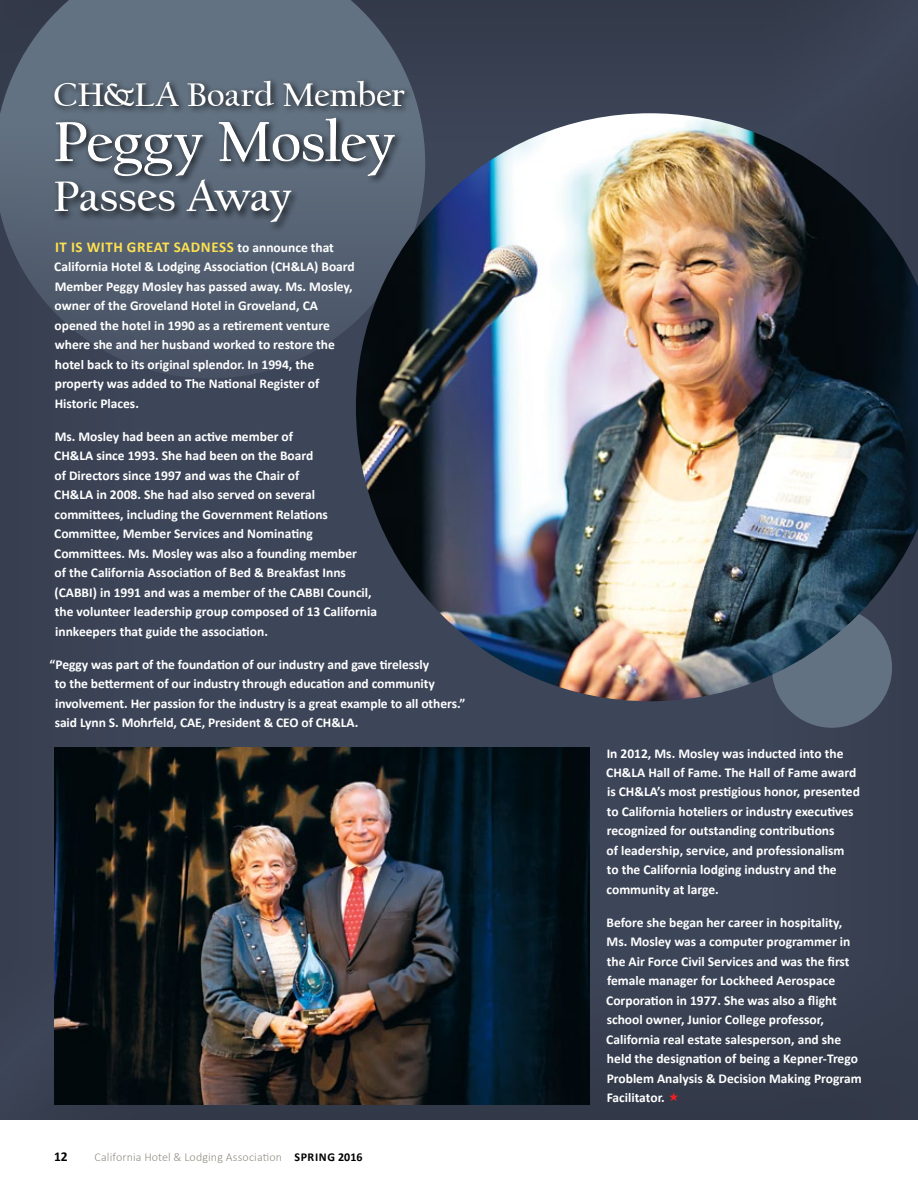
<style>
.page{position:relative;width:918px;height:1188px;background:#fff}
.page>*{position:absolute;margin:0;border:0;box-sizing:border-box;transform-origin:0 0}
.t1{font:700 58.95px "Californian FB";letter-spacing:-.01em;color:#fff}
.t2{font:700 45px "Californian FB";letter-spacing:-.01em;color:#fff}
.t3{font:700 34.5px "Californian FB";letter-spacing:-.005em;color:#fff}
.t4{font:700 15px "Calibri";letter-spacing:.04em;color:#fde051}
.t5{font:700 13.5px/19.5px "Calibri";color:#fff}
.t6{font:700 13.5px "Calibri";color:#000}
.t7{font:300 12px "Calibri";letter-spacing:.01em;color:#938f85}
.s1{font-size:13.5px;color:#fff}
.s2{font-weight:700;color:#000}
</style>
<div class="page">
<div style="left:0;top:0;width:918px;height:1122px;background:#3b4355"></div>
<div style="left:772px;top:608px;width:120px;height:120px;background:#637282;border-radius:50%"></div>
<svg style="left:0;top:0;width:425px;height:378px"></svg>
<img style="left:54px;top:747px;width:535px;height:357px">
<div style="left:51px;top:77px;width:363px;height:156px;background:#576475"></div>
<div style="left:42px;top:73px;width:425px;height:150px;background:#fff;opacity:.75"></div>
<img style="left:356px;top:113px;width:562px;height:588px">
<svg style="left:669px;top:1092px;width:10px;height:9px"></svg>
<h3 class="t3" style="left:53px;top:75px;width:353px">CH&amp;LA Board Member</h3>
<h1 class="t1" style="left:53px;top:109px;width:344px">Peggy Mosley</h1>
<h2 class="t2" style="left:53px;top:171px;width:240px">Passes Away</h2>
<p class="t4" style="left:55px;top:237px;width:280px">It is with great sadness <span class="s1">to announce that</span></p>
<p class="t5" style="left:54px;top:257px;width:302px">California Hotel &amp; Lodging Association (CH&amp;LA) Board Member Peggy Mosley has passed away. Ms. Mosley, owner of the Groveland Hotel in Groveland, CA opened the hotel in 1990 as a retirement venture where she and her husband worked to restore the hotel back to its original splendor. In 1994, the property was added to The National Register of Historic Places.</p>
<p class="t5" style="left:54px;top:426px;width:324px">Ms. Mosley had been an active member of<br>CH&amp;LA since 1993. She had been on the Board<br>of Directors since 1997 and was the Chair of<br>CH&amp;LA in 2008. She had also served on several committees, including the Government Relations Committee, Member Services and Nominating Committees. Ms. Mosley was also a founding member<br>of the California Association of Bed &amp; Breakfast Inns (CABBI) in 1991 and was a member of the CABBI Council, the volunteer leadership group composed of 13 California innkeepers that guide the association.</p>
<p class="t5" style="left:55px;top:654px;width:412px;text-indent:-5px">“Peggy was part of the foundation of our industry and gave tirelessly<br>to the betterment of our industry through education and community involvement. Her passion for the industry is a great example to all others.” said Lynn S. Mohrfeld, CAE, President &amp; CEO of CH&amp;LA.</p>
<p class="t6" style="left:54px;top:1148px;width:15px">12</p>
<p class="t7" style="left:95px;top:1150px;width:270px">California Hotel &amp; Lodging Association <span class="s2">Spring 2016</span></p>
<p class="t5" style="left:606px;top:743px;width:255px">In 2012, Ms. Mosley was inducted into the CH&amp;LA Hall of Fame. The Hall of Fame award is CH&amp;LA’s most prestigious honor, presented to California hoteliers or industry executives recognized for outstanding contributions<br>of leadership, service, and professionalism<br>to the California lodging industry and the community at large.</p>
<p class="t5" style="left:606px;top:913px;width:257px">Before she began her career in hospitality, Ms. Mosley was a computer programmer in the Air Force Civil Services and was the first female manager for Lockheed Aerospace Corporation in 1977. She was also a flight school owner, Junior College professor, California real estate salesperson, and she held the designation of being a Kepner-Trego Problem Analysis &amp; Decision Making Program Facilitator.</p>
</div>
